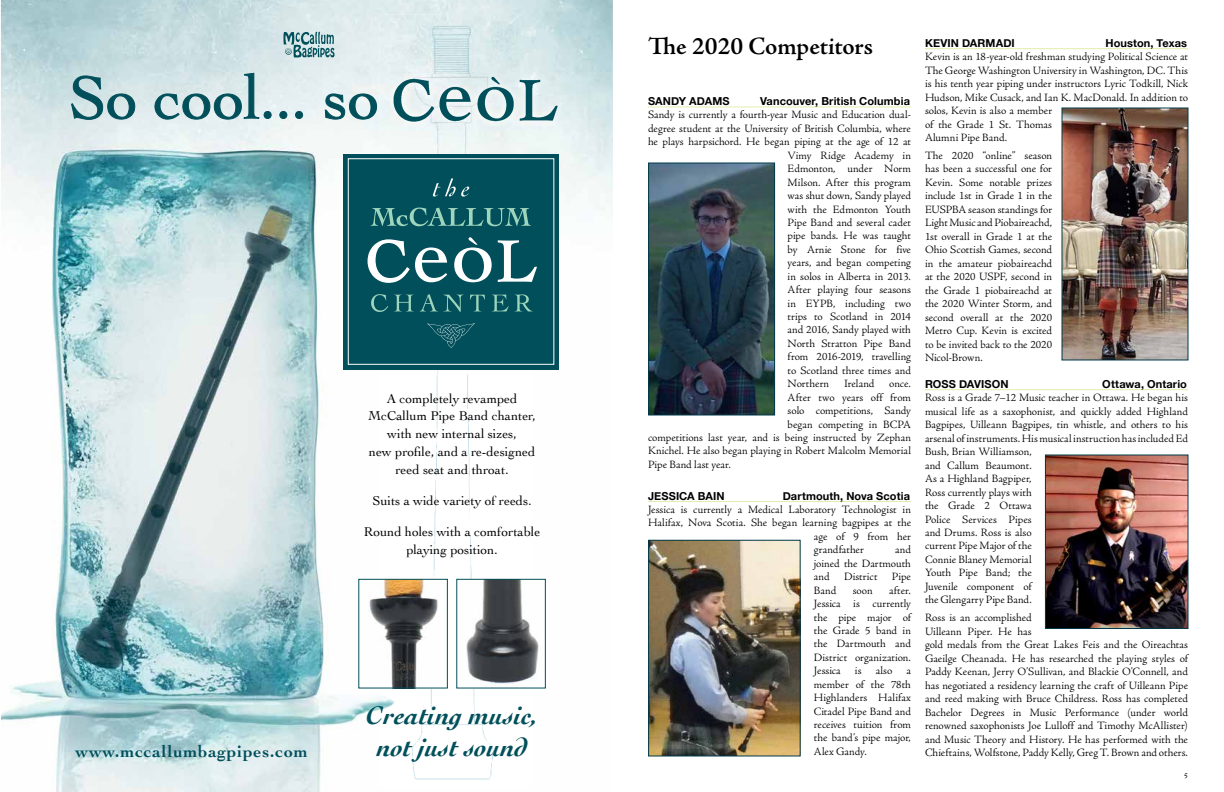
<style>
.page{position:relative;width:1224px;height:792px;background:#fff}
.page>*{position:absolute;margin:0;border:0;box-sizing:border-box;transform-origin:0 0}
.t1{font:62.9px "Cochin";color:#004f5a}
.t2{font:italic 700 26.7px/32px "Cochin";color:#004f5a;text-align:center}
.t3{font:600 25px "Adobe Jenson Pro";letter-spacing:-.005em;color:#000}
.t4{font:700 17.2px "Cochin";letter-spacing:.05em;color:#004f5a}
.t5{font:13.3px/17.8px "Cochin";color:#000;text-align:center}
.t6{font:300 11.2px/13.5px "Adobe Jenson Pro";letter-spacing:.005em;color:#000;text-align:justify}
.t7{font:700 11px "Helvetica Neue";letter-spacing:.01em;color:#000}
.t8{font:9px "Adobe Jenson Pro";color:#000}
</style>
<div class="page">
<img style="left:1px;top:0;width:612px;height:792px">
<img style="left:380px;top:14px;width:60px;height:71px">
<img style="left:440px;top:14px;width:91px;height:60px">
<img style="left:380px;top:85px;width:30px;height:702px">
<img style="left:410px;top:125px;width:121px;height:662px">
<img style="left:284px;top:32px;width:50px;height:25px">
<div style="left:343px;top:154px;width:216px;height:215px;background:#004f5a"></div>
<svg style="left:371px;top:294px;width:17px;height:18px"></svg>
<svg style="left:394px;top:295px;width:20px;height:17px"></svg>
<svg style="left:420px;top:294px;width:44px;height:18px"></svg>
<svg style="left:470px;top:295px;width:15px;height:17px"></svg>
<svg style="left:492px;top:295px;width:17px;height:17px"></svg>
<svg style="left:515px;top:294px;width:18px;height:18px"></svg>
<div style="left:348px;top:158px;width:206px;height:207px;border:1px solid #fff"></div>
<svg style="left:427px;top:323px;width:48px;height:25px"></svg>
<svg style="left:371px;top:208px;width:160px;height:18px"></svg>
<svg style="left:433px;top:178px;width:36px;height:19px"></svg>
<svg style="left:367px;top:239px;width:80px;height:44px"></svg>
<svg style="left:454px;top:237px;width:83px;height:46px"></svg>
<svg style="left:71px;top:76px;width:64px;height:44px"></svg>
<svg style="left:155px;top:73px;width:117px;height:47px"></svg>
<svg style="left:279px;top:111px;width:8px;height:8px"></svg>
<svg style="left:295px;top:111px;width:8px;height:8px"></svg>
<svg style="left:325px;top:94px;width:52px;height:26px"></svg>
<img style="left:391px;top:74px;width:170px;height:51px">
<img style="left:360px;top:581px;width:86px;height:105px">
<div style="left:358px;top:579px;width:90px;height:109px;border:1px solid #004f5a"></div>
<img style="left:458px;top:581px;width:86px;height:105px">
<div style="left:456px;top:579px;width:90px;height:109px;border:1px solid #004f5a"></div>
<hr style="left:648px;top:106px;width:263px;height:1px;background:#e3ecaf">
<hr style="left:648px;top:501px;width:263px;height:1px;background:#e3ecaf">
<hr style="left:925px;top:48px;width:263px;height:1px;background:#e3ecaf">
<hr style="left:925px;top:389px;width:263px;height:1px;background:#e3ecaf">
<img style="left:651px;top:165px;width:122px;height:248px">
<div style="left:649px;top:163px;width:126px;height:252px;border:1px solid #003948"></div>
<img style="left:1064px;top:110px;width:122px;height:248px">
<div style="left:1062px;top:108px;width:126px;height:252px;border:1px solid #003948"></div>
<img style="left:1047px;top:457px;width:139px;height:170px">
<div style="left:1045px;top:455px;width:143px;height:174px;border:1px solid #003948"></div>
<img style="left:650px;top:542px;width:148px;height:212px">
<div style="left:648px;top:540px;width:152px;height:216px;border:1px solid #003948"></div>
<h1 class="t1" style="left:69px;top:55px;width:312px">So cool... so</h1>
<p class="t5" style="left:368px;top:389px;width:169px">A completely revamped<br>McCallum Pipe Band chanter, with new internal sizes,<br>new profile, and a re-designed reed seat and throat.</p>
<p class="t5" style="left:372px;top:491px;width:161px">Suits a wide variety of reeds.</p>
<p class="t5" style="left:364px;top:522px;width:178px">Round holes with a comfortable playing position.</p>
<h3 class="t4" style="left:75px;top:739px;width:234px">www.mccallumbagpipes.com</h3>
<h2 class="t2" style="left:366px;top:698px;width:173px">Creating music, not just sound</h2>
<h3 class="t3" style="left:648px;top:32px;width:227px">The 2020 Competitors</h3>
<p class="t7" style="left:648px;top:92px;width:83px">SANDY ADAMS</p>
<p class="t7" style="left:760px;top:92px;width:151px">Vancouver, British Columbia</p>
<p class="t6" style="left:648px;top:108px;width:264px">Sandy is currently a fourth-year Music and Education dual-</p>
<p class="t6" style="left:648px;top:122px;width:264px">degree student at the University of British Columbia, where</p>
<p class="t6" style="left:648px;top:135px;width:265px">he plays harpsichord. He began piping at the age of 12 at</p>
<p class="t6" style="left:788px;top:149px;width:125px">Vimy Ridge Academy in</p>
<p class="t6" style="left:788px;top:162px;width:125px">Edmonton, under Norm</p>
<p class="t6" style="left:788px;top:176px;width:125px">Milson. After this program</p>
<p class="t6" style="left:788px;top:189px;width:125px">was shut down, Sandy played</p>
<p class="t6" style="left:788px;top:202px;width:125px">with the Edmonton Youth</p>
<p class="t6" style="left:788px;top:216px;width:125px">Pipe Band and several cadet</p>
<p class="t6" style="left:788px;top:229px;width:125px">pipe bands. He was taught</p>
<p class="t6" style="left:788px;top:243px;width:125px">by Arnie Stone for five</p>
<p class="t6" style="left:788px;top:256px;width:125px">years, and began competing</p>
<p class="t6" style="left:788px;top:270px;width:125px">in solos in Alberta in 2013.</p>
<p class="t6" style="left:788px;top:283px;width:125px">After playing four seasons</p>
<p class="t6" style="left:788px;top:297px;width:125px">in EYPB, including two</p>
<p class="t6" style="left:788px;top:310px;width:125px">trips to Scotland in 2014</p>
<p class="t6" style="left:788px;top:323px;width:125px">and 2016, Sandy played with</p>
<p class="t6" style="left:788px;top:337px;width:125px">North Stratton Pipe Band</p>
<p class="t6" style="left:788px;top:350px;width:125px">from 2016-2019, travelling</p>
<p class="t6" style="left:788px;top:364px;width:125px">to Scotland three times and</p>
<p class="t6" style="left:788px;top:377px;width:43px">Northern</p>
<p class="t6" style="left:844px;top:377px;width:32px">Ireland</p>
<p class="t6" style="left:889px;top:377px;width:23px">once.</p>
<p class="t6" style="left:788px;top:391px;width:125px">After two years off from</p>
<p class="t6" style="left:788px;top:404px;width:125px">solo competitions, Sandy</p>
<p class="t6" style="left:788px;top:418px;width:125px">began competing in BCPA</p>
<p class="t6" style="left:648px;top:431px;width:265px">competitions last year, and is being instructed by Zephan</p>
<p class="t6" style="left:648px;top:444px;width:265px">Knichel. He also began playing in Robert Malcolm Memorial</p>
<p class="t6" style="left:648px;top:458px;width:84px">Pipe Band last year.</p>
<p class="t7" style="left:648px;top:487px;width:78px">JESSICA BAIN</p>
<p class="t7" style="left:783px;top:487px;width:129px">Dartmouth, Nova Scotia</p>
<p class="t6" style="left:648px;top:503px;width:264px">Jessica is currently a Medical Laboratory Technologist in</p>
<p class="t6" style="left:648px;top:516px;width:265px">Halifax, Nova Scotia. She began learning bagpipes at the</p>
<p class="t6" style="left:814px;top:530px;width:99px">age of 9 from her</p>
<p class="t6" style="left:814px;top:543px;width:52px">grandfather</p>
<p class="t6" style="left:814px;top:543px;width:99px;text-indent:81px">and joined the Dartmouth and</p>
<p class="t6" style="left:844px;top:570px;width:35px">District</p>
<p class="t6" style="left:892px;top:570px;width:21px">Pipe</p>
<p class="t6" style="left:814px;top:584px;width:99px;text-indent:75px">after.<br>Jessica is currently the pipe major of the Grade 5 band in the Dartmouth and District organization.<br>Jessica</p>
<p class="t6" style="left:814px;top:584px;width:24px">Band</p>
<p class="t6" style="left:853px;top:584px;width:21px">soon</p>
<p class="t6" style="left:855px;top:664px;width:8px">is</p>
<p class="t6" style="left:876px;top:664px;width:18px">also</p>
<p class="t6" style="left:814px;top:664px;width:99px;text-indent:93px">a member of the 78th Highlanders Halifax Citadel Pipe Band and receives tuition from the band’s pipe major, Alex Gandy.</p>
<p class="t7" style="left:925px;top:34px;width:91px">KEVIN DARMADI</p>
<p class="t7" style="left:1106px;top:34px;width:83px">Houston, Texas</p>
<p class="t6" style="left:925px;top:50px;width:265px;text-align:left">Kevin is an 18-year-old freshman studying Political Science at The George Washington University in Washington, DC. This is his tenth year piping under instructors Lyric Todkill, Nick Hudson, Mike Cusack, and Ian K. MacDonald. In addition to solos, Kevin is also a member<br>of the Grade 1 St. Thomas<br>Alumni Pipe Band.</p>
<p class="t6" style="left:925px;top:149px;width:129px">The 2020 “online” season has been a successful one for Kevin. Some notable prizes include 1st in Grade 1 in the EUSPBA season standings for Light Music and Piobaireachd, 1st overall in Grade 1 at the Ohio Scottish Games, second in the amateur piobaireachd at the 2020 USPF, second in the Grade 1 piobaireachd at the 2020 Winter Storm, and second overall at the 2020<br>Metro Cup. Kevin is excited to be invited back to the 2020<br>Nicol-Brown.</p>
<p class="t7" style="left:925px;top:375px;width:85px">ROSS DAVISON</p>
<p class="t7" style="left:1102px;top:375px;width:86px">Ottawa, Ontario</p>
<p class="t6" style="left:925px;top:391px;width:265px;text-align:left">Ross is a Grade 7–12 Music teacher in Ottawa. He began his musical life as a saxophonist, and quickly added Highland<br>Bagpipes, Uilleann Bagpipes, tin whistle, and others to his arsenal of instruments. His musical instruction has included Ed<br>Bush, Brian Williamson,<br>and Callum Beaumont.<br>As a Highland Bagpiper,<br>Ross currently plays with<br>the Grade 2 Ottawa<br>Police Services Pipes<br>and Drums. Ross is also<br>current Pipe Major of the<br>Connie Blaney Memorial<br>Youth Pipe Band; the<br>Juvenile component of<br>the Glengarry Pipe Band.</p>
<p class="t6" style="left:925px;top:611px;width:265px;text-align:left">Ross is an accomplished<br>Uilleann Piper. He has<br>gold medals from the Great Lakes Feis and the Oireachtas Gaeilge Cheanada. He has researched the playing styles of Paddy Keenan, Jerry O’Sullivan, and Blackie O’Connell, and has negotiated a residency learning the craft of Uilleann Pipe and reed making with Bruce Childress. Ross has completed Bachelor Degrees in Music Performance (under world renowned saxophonists Joe Lulloff and Timothy McAllister) and Music Theory and History. He has performed with the Chieftains, Wolfstone, Paddy Kelly, Greg T. Brown and others.</p>
<p class="t8" style="left:1184px;top:769px;width:5px">5</p>
</div>
